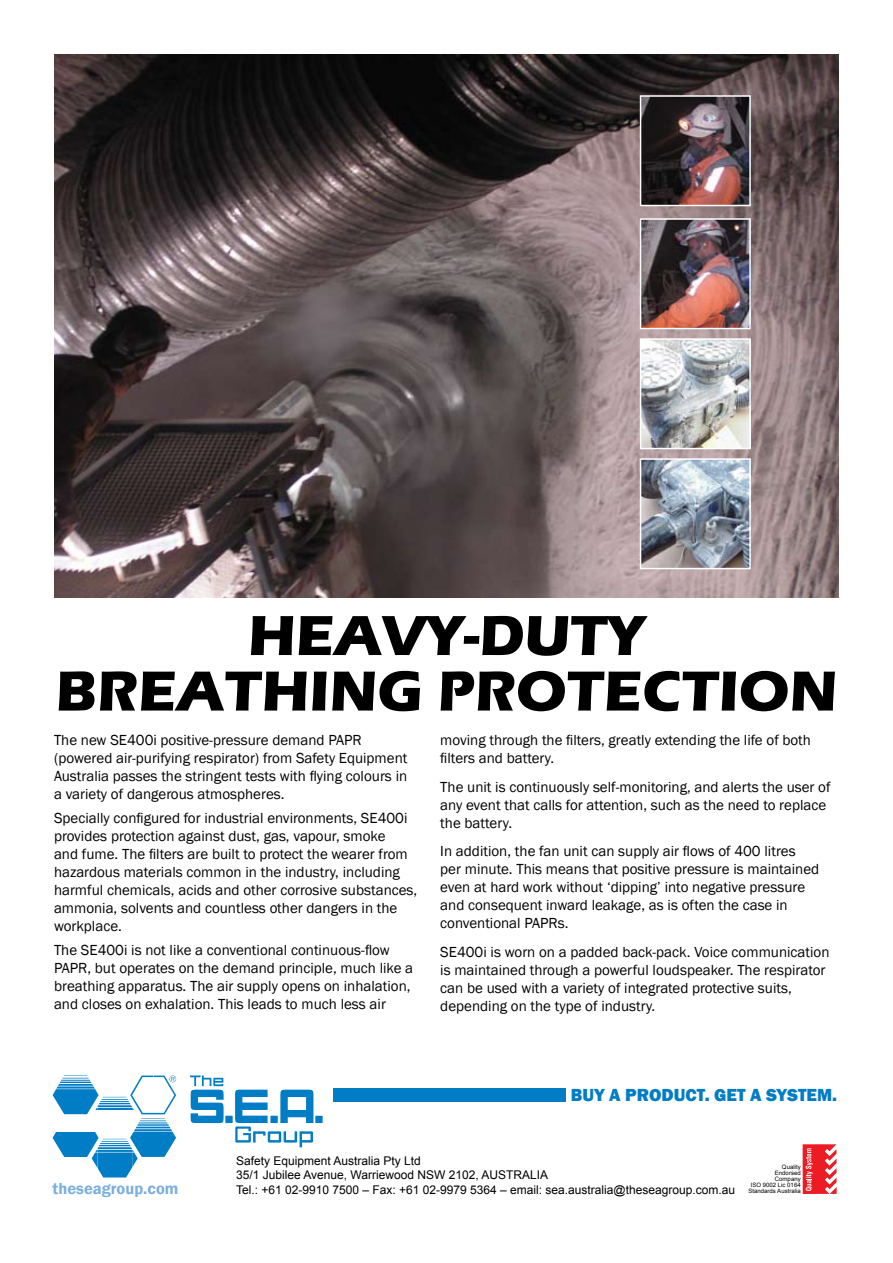
<style>
.page{position:relative;width:893px;height:1263px;background:#fff}
.page>*{position:absolute;margin:0;border:0;box-sizing:border-box;transform-origin:0 0}
.t1{font:700 58.5px/55.5px "Eras ITC";color:#000;text-align:center}
.t2{font:800 18px "Franklin Gothic";color:#007dc5}
.t3{font:600 16.5px "Franklin Gothic";color:#7aafde}
.t4{font:15px/18px "Franklin Gothic";color:#000}
.t5{font:12px/14.4px "Arial";color:#000}
.t6{font:6px/6px "Arial";color:#000;text-align:right}
</style>
<div class="page">
<svg style="left:53px;top:1075px;width:270px;height:102px"></svg>
<div style="left:333px;top:1089px;width:233px;height:13px;background:#007dc5"></div>
<svg style="left:803px;top:1144px;width:34px;height:50px;background:#f15157"></svg>
<img style="left:54px;top:54px;width:785px;height:543px">
<img style="left:643px;top:98px;width:105px;height:105px">
<div style="left:640px;top:95px;width:111px;height:111px;border:2px solid #fff"></div>
<img style="left:643px;top:221px;width:105px;height:105px">
<div style="left:640px;top:218px;width:111px;height:111px;border:2px solid #fff"></div>
<img style="left:643px;top:341px;width:105px;height:105px">
<div style="left:640px;top:338px;width:111px;height:111px;border:2px solid #fff"></div>
<img style="left:643px;top:461px;width:105px;height:105px">
<div style="left:640px;top:458px;width:111px;height:111px;border:2px solid #fff"></div>
<h1 class="t1" style="left:56px;top:608px;width:783px">HEAVY-DUTY<br>BREATHING PROTECTION</h1>
<p class="t4" style="left:54px;top:731px;width:355px">The new SE400i positive-pressure demand PAPR (powered air-purifying respirator) from Safety Equipment Australia passes the stringent tests with flying colours in a variety of dangerous atmospheres.</p>
<p class="t4" style="left:54px;top:809px;width:365px">Specially configured for industrial environments, SE400i provides protection against dust, gas, vapour, smoke<br>and fume. The filters are built to protect the wearer from hazardous materials common in the industry, including harmful chemicals, acids and other corrosive substances, ammonia, solvents and countless other dangers in the workplace.</p>
<p class="t4" style="left:54px;top:941px;width:361px">The SE400i is not like a conventional continuous-flow PAPR, but operates on the demand principle, much like a breathing apparatus. The air supply opens on inhalation, and closes on exhalation. This leads to much less air</p>
<p class="t4" style="left:440px;top:731px;width:372px">moving through the filters, greatly extending the life of both filters and battery.</p>
<p class="t4" style="left:440px;top:778px;width:392px">The unit is continuously self-monitoring, and alerts the user of any event that calls for attention, such as the need to replace the battery.</p>
<p class="t4" style="left:440px;top:842px;width:380px">In addition, the fan unit can supply air flows of 400 litres per minute. This means that positive pressure is maintained even at hard work without ‘dipping’ into negative pressure and consequent inward leakage, as is often the case in conventional PAPRs.</p>
<p class="t4" style="left:440px;top:943px;width:391px">SE400i is worn on a padded back-pack. Voice communication is maintained through a powerful loudspeaker. The respirator can be used with a variety of integrated protective suits, depending on the type of industry.</p>
<p class="t2" style="left:571px;top:1084px;width:268px">BUY A PRODUCT. GET A SYSTEM.</p>
<p class="t5" style="left:236px;top:1154px;width:501px">Safety Equipment Australia Pty Ltd<br>35/1 Jubilee Avenue, Warriewood NSW 2102, AUSTRALIA<br>Tel.: +61 02-9910 7500 – Fax: +61 02-9979 5364 – email: sea.australia@theseagroup.com.au</p>
<p class="t6" style="left:751px;top:1164px;width:51px">Quality<br>Endorsed<br>Company<br>ISO 9002 Lic 0164</p>
<p class="t3" style="left:53px;top:1178px;width:127px">theseagroup.com</p>
<p class="t6" style="left:749px;top:1188px;width:54px">Standards Australia</p>
</div>
